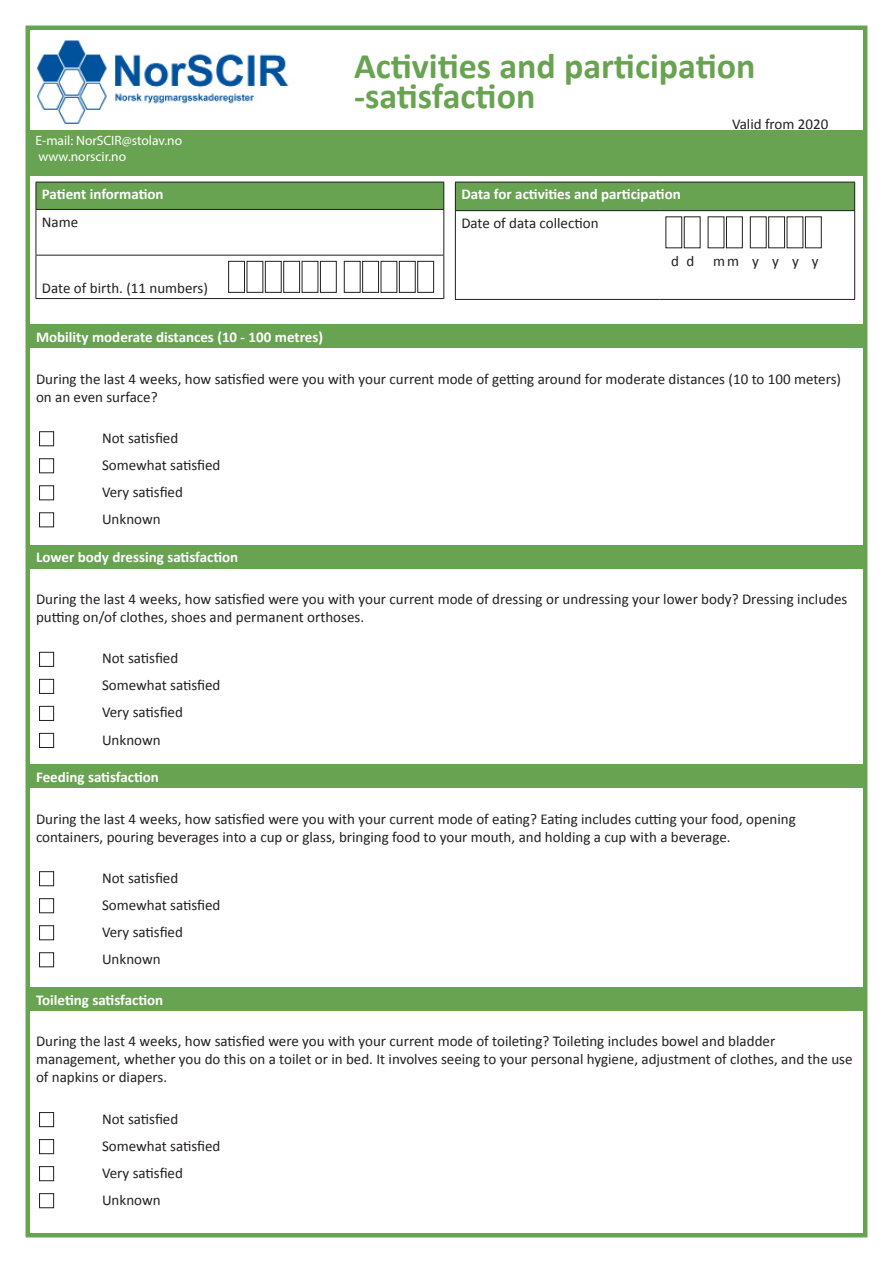
<style>
.page{position:relative;width:893px;height:1263px;background:#fff}
.page>*{position:absolute;margin:0;border:0;box-sizing:border-box;transform-origin:0 0}
.t1{font:700 36px "Calibri";color:#68a351}
.Alternativ{font:15px/18px "Calibri";color:#231f20}
.Tittel_spørsmål{font:700 15px "Calibri";color:#fff}
.t2{font:13.5px "Myriad Pro";color:#fff}
</style>
<div class="page">
<div style="left:26px;top:26px;width:841px;height:1211px;background:#fff;border:4px solid #68a351"></div>
<div style="left:26px;top:131px;width:841px;height:45px;background:#68a351"></div>
<div style="left:36px;top:182px;width:408px;height:27px;background:#68a351"></div>
<hr style="left:36px;top:210px;width:1px;height:45px;background:#231f20">
<hr style="left:443px;top:210px;width:1px;height:45px;background:#231f20">
<hr style="left:36px;top:255px;width:1px;height:43px;background:#231f20">
<hr style="left:443px;top:255px;width:1px;height:43px;background:#231f20">
<hr style="left:36px;top:298px;width:408px;height:1px;background:#231f20">
<hr style="left:36px;top:255px;width:408px;height:1px;background:#231f20">
<hr style="left:36px;top:182px;width:408px;height:1px;background:#231f20">
<svg style="left:36px;top:182px;width:1px;height:27px"></svg>
<svg style="left:443px;top:182px;width:1px;height:27px"></svg>
<hr style="left:36px;top:209px;width:408px;height:1px;background:#231f20">
<div style="left:228px;top:261px;width:17px;height:32px;border:1px solid #231f20"></div>
<div style="left:247px;top:261px;width:16px;height:32px;border:1px solid #231f20"></div>
<div style="left:265px;top:261px;width:16px;height:32px;border:1px solid #231f20"></div>
<div style="left:283px;top:261px;width:17px;height:32px;border:1px solid #231f20"></div>
<div style="left:302px;top:261px;width:16px;height:32px;border:1px solid #231f20"></div>
<div style="left:320px;top:261px;width:16px;height:32px;border:1px solid #231f20"></div>
<div style="left:344px;top:261px;width:16px;height:32px;border:1px solid #231f20"></div>
<div style="left:362px;top:261px;width:17px;height:32px;border:1px solid #231f20"></div>
<div style="left:381px;top:261px;width:16px;height:32px;border:1px solid #231f20"></div>
<div style="left:399px;top:261px;width:16px;height:32px;border:1px solid #231f20"></div>
<div style="left:418px;top:261px;width:16px;height:32px;border:1px solid #231f20"></div>
<div style="left:455px;top:182px;width:400px;height:29px;background:#68a351"></div>
<hr style="left:455px;top:211px;width:1px;height:88px;background:#231f20">
<hr style="left:455px;top:299px;width:205px;height:1px;background:#231f20">
<hr style="left:660px;top:299px;width:195px;height:1px;background:#231f20">
<hr style="left:854px;top:211px;width:1px;height:88px;background:#231f20">
<hr style="left:455px;top:182px;width:205px;height:1px;background:#231f20">
<svg style="left:455px;top:182px;width:1px;height:28px"></svg>
<hr style="left:660px;top:182px;width:195px;height:1px;background:#231f20">
<svg style="left:854px;top:182px;width:1px;height:28px"></svg>
<hr style="left:455px;top:210px;width:205px;height:1px;background:#231f20">
<hr style="left:660px;top:210px;width:195px;height:1px;background:#231f20">
<div style="left:684px;top:217px;width:16px;height:31px;border:1px solid #231f20"></div>
<div style="left:726px;top:217px;width:16px;height:31px;border:1px solid #231f20"></div>
<div style="left:750px;top:217px;width:16px;height:31px;border:1px solid #231f20"></div>
<div style="left:768px;top:217px;width:17px;height:31px;border:1px solid #231f20"></div>
<div style="left:805px;top:217px;width:16px;height:31px;border:1px solid #231f20"></div>
<img style="left:37px;top:40px;width:252px;height:84px">
<div style="left:30px;top:324px;width:833px;height:24px;background:#68a351"></div>
<div style="left:39px;top:432px;width:15px;height:14px;border:1px solid #231f20"></div>
<div style="left:39px;top:459px;width:15px;height:14px;border:1px solid #231f20"></div>
<div style="left:39px;top:486px;width:15px;height:14px;border:1px solid #231f20"></div>
<div style="left:39px;top:513px;width:15px;height:14px;border:1px solid #231f20"></div>
<div style="left:30px;top:545px;width:833px;height:24px;background:#68a351"></div>
<div style="left:39px;top:652px;width:15px;height:14px;border:1px solid #231f20"></div>
<div style="left:39px;top:679px;width:15px;height:14px;border:1px solid #231f20"></div>
<div style="left:39px;top:706px;width:15px;height:14px;border:1px solid #231f20"></div>
<div style="left:39px;top:733px;width:15px;height:15px;border:1px solid #231f20"></div>
<div style="left:30px;top:764px;width:833px;height:24px;background:#68a351"></div>
<div style="left:39px;top:871px;width:15px;height:15px;border:1px solid #231f20"></div>
<div style="left:39px;top:898px;width:15px;height:15px;border:1px solid #231f20"></div>
<div style="left:39px;top:925px;width:15px;height:15px;border:1px solid #231f20"></div>
<div style="left:39px;top:952px;width:15px;height:15px;border:1px solid #231f20"></div>
<div style="left:30px;top:987px;width:833px;height:24px;background:#68a351"></div>
<div style="left:39px;top:1112px;width:15px;height:15px;border:1px solid #231f20"></div>
<div style="left:39px;top:1139px;width:15px;height:15px;border:1px solid #231f20"></div>
<div style="left:39px;top:1166px;width:15px;height:15px;border:1px solid #231f20"></div>
<div style="left:39px;top:1193px;width:15px;height:15px;border:1px solid #231f20"></div>
<p class="t2" style="left:36px;top:132px;width:148px">E-mail: NorSCIR@stolav.no</p>
<p class="t2" style="left:38px;top:148px;width:89px">www.norscir.no</p>
<p class="Tittel_spørsmål" style="left:42px;top:185px;width:123px">Patient information</p>
<p class="Alternativ" style="left:42px;top:213px;width:38px">Name</p>
<p class="Alternativ" style="left:42px;top:279px;width:168px">Date of birth. (11 numbers)</p>
<p class="t1" style="left:354px;top:43px;width:403px">Activities and participation</p>
<p class="t1" style="left:354px;top:73px;width:183px">-satisfaction</p>
<p class="Alternativ" style="left:732px;top:115px;width:98px">Valid from 2020</p>
<p class="Tittel_spørsmål" style="left:461px;top:185px;width:221px">Data for activities and participation</p>
<p class="Alternativ" style="left:461px;top:214px;width:139px">Date of data collection</p>
<p class="Alternativ" style="left:671px;top:252px;width:149px">d d mm y y y y</p>
<p class="Tittel_spørsmål" style="left:36px;top:327px;width:289px">Mobility moderate distances (10 - 100 metres)</p>
<p class="Alternativ" style="left:36px;top:370px;width:807px">During the last 4 weeks, how satisfied were you with your current mode of getting around for moderate distances (10 to 100 meters) on an even surface?</p>
<p class="Alternativ" style="left:102px;top:429px;width:78px">Not satisfied</p>
<p class="Alternativ" style="left:102px;top:456px;width:120px">Somewhat satisfied</p>
<p class="Alternativ" style="left:102px;top:483px;width:82px">Very satisfied</p>
<p class="Alternativ" style="left:102px;top:510px;width:60px">Unknown</p>
<p class="Tittel_spørsmål" style="left:36px;top:548px;width:204px">Lower body dressing satisfaction</p>
<p class="Alternativ" style="left:36px;top:590px;width:813px">During the last 4 weeks, how satisfied were you with your current mode of dressing or undressing your lower body? Dressing includes putting on/of clothes, shoes and permanent orthoses.</p>
<p class="Alternativ" style="left:102px;top:649px;width:78px">Not satisfied</p>
<p class="Alternativ" style="left:102px;top:676px;width:120px">Somewhat satisfied</p>
<p class="Alternativ" style="left:102px;top:703px;width:82px">Very satisfied</p>
<p class="Alternativ" style="left:102px;top:730px;width:60px">Unknown</p>
<p class="Tittel_spørsmål" style="left:36px;top:767px;width:125px">Feeding satisfaction</p>
<p class="Alternativ" style="left:36px;top:809px;width:761px">During the last 4 weeks, how satisfied were you with your current mode of eating? Eating includes cutting your food, opening containers, pouring beverages into a cup or glass, bringing food to your mouth, and holding a cup with a beverage.</p>
<p class="Alternativ" style="left:102px;top:869px;width:78px">Not satisfied</p>
<p class="Alternativ" style="left:102px;top:896px;width:120px">Somewhat satisfied</p>
<p class="Alternativ" style="left:102px;top:923px;width:82px">Very satisfied</p>
<p class="Alternativ" style="left:102px;top:950px;width:60px">Unknown</p>
<p class="Tittel_spørsmål" style="left:36px;top:990px;width:129px">Toileting satisfaction</p>
<p class="Alternativ" style="left:36px;top:1032px;width:818px">During the last 4 weeks, how satisfied were you with your current mode of toileting? Toileting includes bowel and bladder management, whether you do this on a toilet or in bed. It involves seeing to your personal hygiene, adjustment of clothes, and the use of napkins or diapers.</p>
<p class="Alternativ" style="left:102px;top:1110px;width:78px">Not satisfied</p>
<p class="Alternativ" style="left:102px;top:1137px;width:120px">Somewhat satisfied</p>
<p class="Alternativ" style="left:102px;top:1164px;width:82px">Very satisfied</p>
<p class="Alternativ" style="left:102px;top:1191px;width:60px">Unknown</p>
</div>
